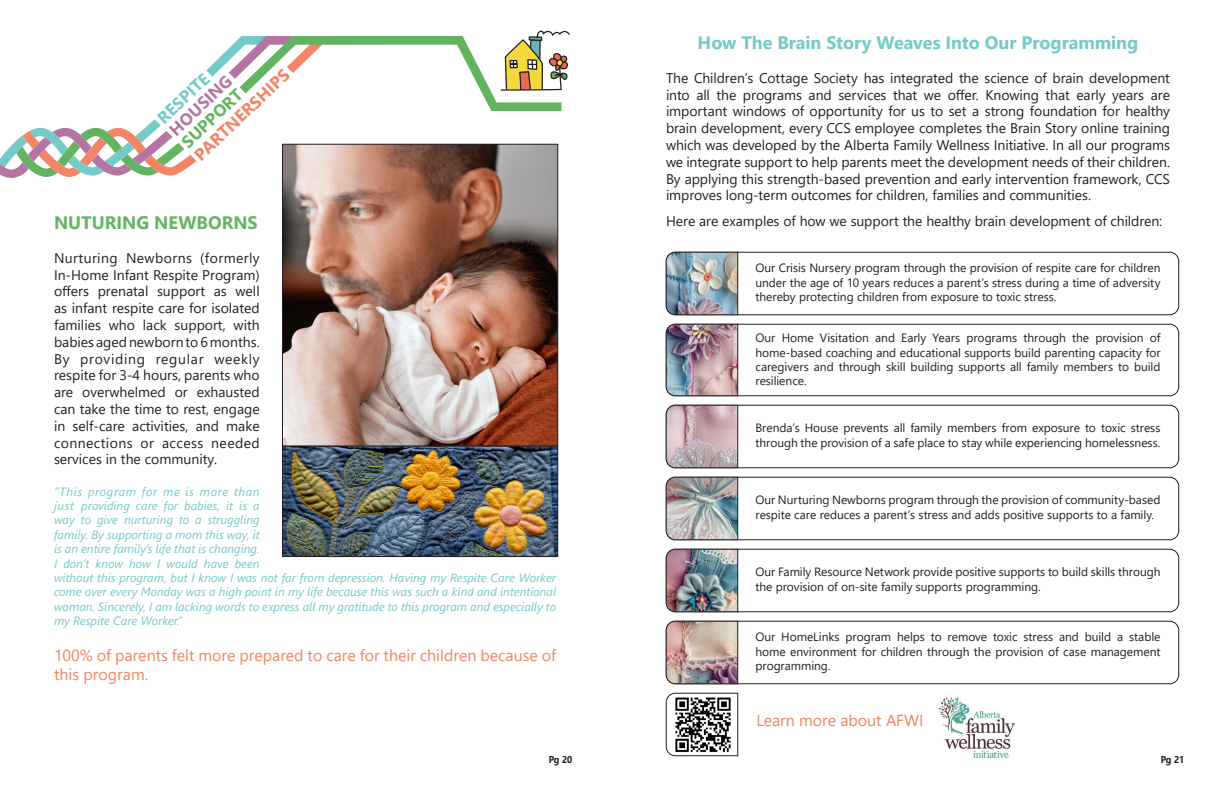
<style>
.page{position:relative;width:1224px;height:792px;background:#fff}
.page>*{position:absolute;margin:0;border:0;box-sizing:border-box;transform-origin:0 0}
.t1{font:700 18px "Segoe UI";letter-spacing:-.005em;color:#73cac7}
.t2{font:700 18px "Segoe UI";color:#63b461}
.t3{font:700 17px/17.3px "Segoe UI";color:#f48465}
.t4{font:16px/19.2px "Segoe UI";color:#f48465}
.t5{font:14px/16.8px "Segoe UI";letter-spacing:-.005em;color:#231f20;text-align:justify}
.t6{font:12px/14.4px "Segoe UI";letter-spacing:-.005em;color:#231f20;text-align:justify}
.t7{font:italic 12px/14.4px "Segoe UI";color:#73cac7}
.t8{font:700 9.9px "Segoe UI";letter-spacing:-.015em;color:#231f20;scale:.91 1}
.s1{color:#73cac7}
.s2{color:#b475a4}
.s3{color:#63b461}
</style>
<div class="page">
<div style="left:666px;top:252px;width:513px;height:63px;border:1px solid #231f20;border-radius:9px"></div>
<div style="left:666px;top:324px;width:513px;height:72px;border:1px solid #231f20;border-radius:9px"></div>
<div style="left:666px;top:405px;width:513px;height:63px;border:1px solid #231f20;border-radius:9px"></div>
<div style="left:666px;top:477px;width:513px;height:63px;border:1px solid #231f20;border-radius:9px"></div>
<div style="left:666px;top:549px;width:513px;height:63px;border:1px solid #231f20;border-radius:9px"></div>
<div style="left:666px;top:621px;width:513px;height:63px;border:1px solid #231f20;border-radius:9px"></div>
<svg style="left:666px;top:693px;width:72px;height:63px"></svg>
<img style="left:666px;top:324px;width:72px;height:72px">
<svg style="left:666px;top:405px;width:72px;height:63px"></svg>
<img style="left:666px;top:477px;width:72px;height:63px">
<img style="left:666px;top:549px;width:72px;height:63px">
<img style="left:666px;top:621px;width:72px;height:63px">
<img style="left:666px;top:252px;width:72px;height:63px">
<img style="left:938px;top:697px;width:77px;height:64px">
<svg style="left:0;top:119px;width:196px;height:59px"></svg>
<svg style="left:206px;top:31px;width:364px;height:80px"></svg>
<img style="left:284px;top:146px;width:272px;height:409px">
<div style="left:282px;top:144px;width:276px;height:302px;border:1px solid #231f20"></div>
<div style="left:282px;top:446px;width:276px;height:111px;border:1px solid #231f20"></div>
<p class="t3" style="left:153px;top:113px;width:127px;rotate:-43deg"><span class="s1">RESPITE<br></span><span class="s2">HOUSING<br></span><span class="s3">SUPPORT<br></span>PARTNERSHIPS</p>
<p class="t2" style="left:54px;top:206px;width:205px">NUTURING NEWBORNS</p>
<p class="t5" style="left:54px;top:248px;width:207px">Nurturing Newborns (formerly In-Home Infant Respite Program) offers prenatal support as well as infant respite care for isolated families who lack support, with babies aged newborn to 6 months.<br>By providing regular weekly respite for 3-4 hours, parents who are overwhelmed or exhausted can take the time to rest, engage in self-care activities, and make connections or access needed services in the community.</p>
<p class="t7" style="left:54px;top:482px;width:504px">“This program for me is more than<br>just providing care for babies, it is a<br>way to give nurturing to a struggling<br>family. By supporting a mom this way, it<br>is an entire family’s life that is changing.<br>I don’t know how I would have been<br>without this program, but I know I was not far from depression. Having my Respite Care Worker come over every Monday was a high point in my life because this was such a kind and intentional woman. Sincerely, I am lacking words to express all my gratitude to this program and especially to my Respite Care Worker.”</p>
<p class="t4" style="left:54px;top:644px;width:504px">100% of parents felt more prepared to care for their children because of this program.</p>
<p class="t8" style="left:549px;top:750px;width:28px">Pg 20</p>
<p class="t1" style="left:698px;top:26px;width:442px">How The Brain Story Weaves Into Our Programming</p>
<p class="t5" style="left:666px;top:68px;width:506px">The Children’s Cottage Society has integrated the science of brain development into all the programs and services that we offer. Knowing that early years are important windows of opportunity for us to set a strong foundation for healthy brain development, every CCS employee completes the Brain Story online training which was developed by the Alberta Family Wellness Initiative. In all our programs we integrate support to help parents meet the development needs of their children.<br>By applying this strength-based prevention and early intervention framework, CCS improves long-term outcomes for children, families and communities.</p>
<p class="t5" style="left:666px;top:211px;width:498px">Here are examples of how we support the healthy brain development of children:</p>
<p class="t6" style="left:756px;top:260px;width:406px">Our Crisis Nursery program through the provision of respite care for children under the age of 10 years reduces a parent’s stress during a time of adversity thereby protecting children from exposure to toxic stress.</p>
<p class="t6" style="left:756px;top:330px;width:407px">Our Home Visitation and Early Years programs through the provision of home-based coaching and educational supports build parenting capacity for caregivers and through skill building supports all family members to build resilience.</p>
<p class="t6" style="left:756px;top:420px;width:406px">Brenda’s House prevents all family members from exposure to toxic stress through the provision of a safe place to stay while experiencing homelessness.</p>
<p class="t6" style="left:756px;top:492px;width:406px">Our Nurturing Newborns program through the provision of community-based respite care reduces a parent’s stress and adds positive supports to a family.</p>
<p class="t6" style="left:756px;top:564px;width:406px">Our Family Resource Network provide positive supports to build skills through the provision of on-site family supports programming.</p>
<p class="t6" style="left:756px;top:629px;width:407px">Our HomeLinks program helps to remove toxic stress and build a stable home environment for children through the provision of case management programming.</p>
<p class="t4" style="left:756px;top:709px;width:168px">Learn more about AFWI</p>
<p class="t8" style="left:1161px;top:750px;width:28px">Pg 21</p>
</div>
